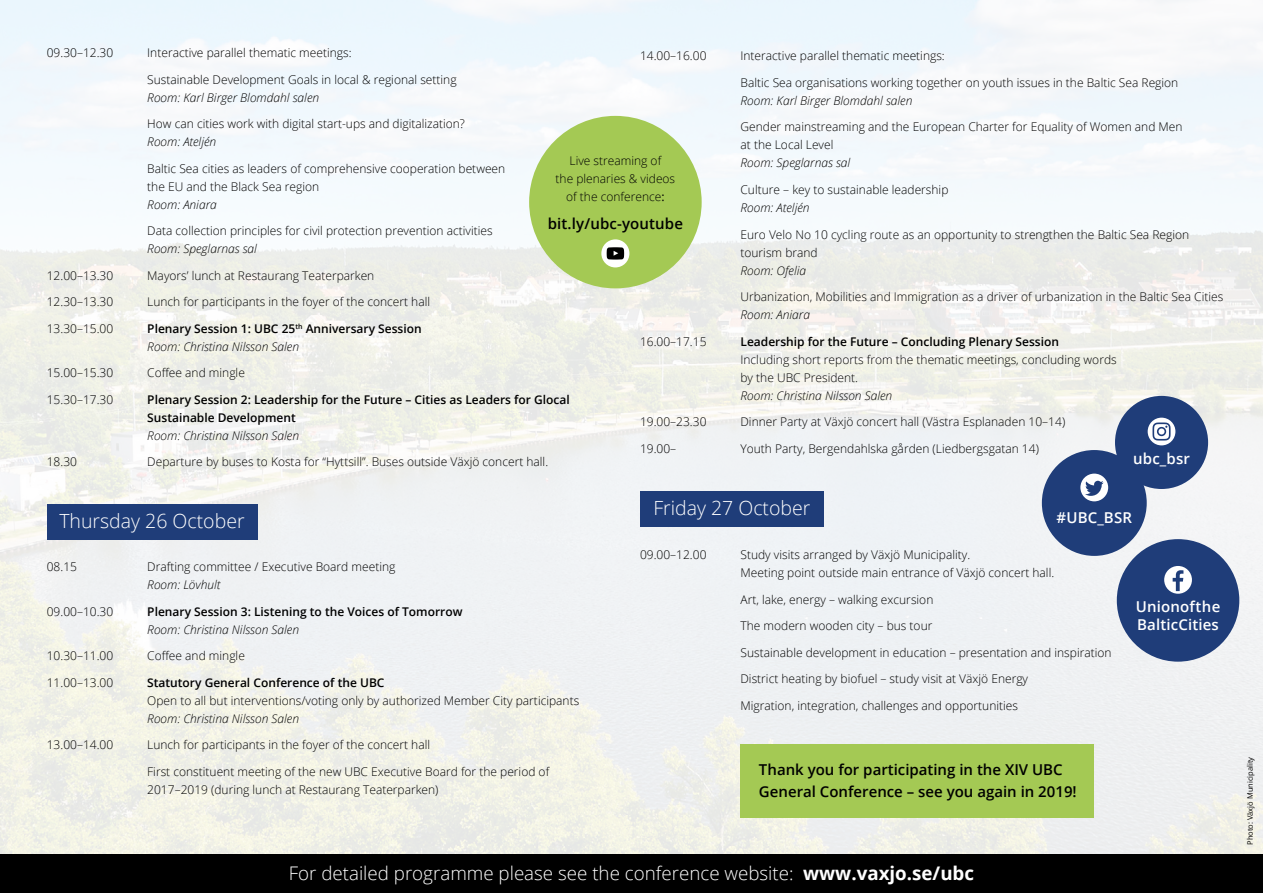
<style>
.page{position:relative;width:1263px;height:893px;background:#fff}
.page>*{position:absolute;margin:0;border:0;box-sizing:border-box;transform-origin:0 0}
.t1{font:300 19.5px "Open Sans";color:#fff}
.t2{font:300 18.75px "Open Sans";color:#fff}
.t3{font:600 15px/22.5px "Open Sans";color:#000}
.t4{font:600 15px/18px "Open Sans";letter-spacing:.01em;color:#fff}
.t5{font:300 12px/18px "Open Sans";color:#000}
.t6{font:600 12px/18px "Open Sans";color:#000}
.t7{font:italic 300 12px "Open Sans";color:#000}
.t8{font:7.5px "Open Sans";color:#000}
.s1{font-weight:300;font-style:italic}
.s2{font-weight:400}
.s3{font-weight:700}
</style>
<div class="page">
<img style="left:0;top:0;width:1263px;height:855px">
<div style="left:640px;top:491px;width:184px;height:35px;background:#1f3d79"></div>
<div style="left:47px;top:504px;width:210px;height:35px;background:#1f3d79"></div>
<div style="left:0;top:855px;width:1263px;height:38px;background:#000"></div>
<div style="left:740px;top:745px;width:354px;height:73px;background:#a4c954"></div>
<div style="left:529px;top:116px;width:173px;height:172px;background:#a4c954;border-radius:50%"></div>
<div style="left:601px;top:239px;width:28px;height:28px;background:#fff;border-radius:50%"></div>
<svg style="left:607px;top:247px;width:17px;height:13px"></svg>
<div style="left:1117px;top:539px;width:122px;height:123px;background:#1f3d79;border-radius:50%"></div>
<div style="left:1164px;top:566px;width:28px;height:28px;background:#fff;border-radius:50%"></div>
<svg style="left:1173px;top:570px;width:10px;height:21px"></svg>
<div style="left:1042px;top:450px;width:105px;height:106px;background:#1f3d79;border-radius:50%"></div>
<div style="left:1080px;top:474px;width:28px;height:27px;background:#fff;border-radius:50%"></div>
<svg style="left:1085px;top:481px;width:18px;height:15px"></svg>
<div style="left:1115px;top:396px;width:93px;height:93px;background:#1f3d79;border-radius:50%"></div>
<div style="left:1148px;top:418px;width:27px;height:27px;background:#fff;border-radius:50%"></div>
<svg style="left:1152px;top:422px;width:18px;height:19px"></svg>
<p class="t5" style="left:47px;top:43px;width:68px">09.30–12.30</p>
<p class="t5" style="left:147px;top:43px;width:206px">Interactive parallel thematic meetings:</p>
<p class="t5" style="left:147px;top:70px;width:311px">Sustainable Development Goals in local &amp; regional setting</p>
<p class="t7" style="left:147px;top:89px;width:173px">Room: Karl Birger Blomdahl salen</p>
<p class="t5" style="left:147px;top:114px;width:319px">How can cities work with digital start-ups and digitalization?</p>
<p class="t7" style="left:147px;top:133px;width:71px">Room: Ateljén</p>
<p class="t5" style="left:147px;top:159px;width:359px">Baltic Sea cities as leaders of comprehensive cooperation between the EU and the Black Sea region</p>
<p class="t7" style="left:147px;top:196px;width:71px">Room: Aniara</p>
<p class="t5" style="left:147px;top:221px;width:347px">Data collection principles for civil protection prevention activities</p>
<p class="t7" style="left:147px;top:240px;width:111px">Room: Speglarnas sal</p>
<p class="t5" style="left:47px;top:266px;width:68px">12.00–13.30</p>
<p class="t5" style="left:147px;top:266px;width:229px">Mayors’ lunch at Restaurang Teaterparken</p>
<p class="t5" style="left:47px;top:292px;width:68px">12.30–13.30</p>
<p class="t5" style="left:147px;top:292px;width:284px">Lunch for participants in the foyer of the concert hall</p>
<p class="t5" style="left:47px;top:319px;width:68px">13.30–15.00</p>
<p class="t6" style="left:147px;top:319px;width:276px">Plenary Session 1: UBC 25<sup>th</sup> Anniversary Session<br><span class="s1">Room: Christina Nilsson Salen</span></p>
<p class="t5" style="left:47px;top:363px;width:68px">15.00–15.30</p>
<p class="t5" style="left:147px;top:363px;width:99px">Coffee and mingle</p>
<p class="t5" style="left:47px;top:390px;width:68px">15.30–17.30</p>
<p class="t6" style="left:147px;top:390px;width:424px">Plenary Session 2: Leadership for the Future – Cities as Leaders for Glocal<br>Sustainable Development</p>
<p class="t7" style="left:147px;top:427px;width:153px">Room: Christina Nilsson Salen</p>
<p class="t5" style="left:47px;top:452px;width:32px">18.30</p>
<p class="t5" style="left:147px;top:452px;width:402px">Departure by buses to Kosta for “Hyttsill”. Buses outside Växjö concert hall.</p>
<p class="t5" style="left:640px;top:47px;width:68px">14.00–16.00</p>
<p class="t5" style="left:740px;top:47px;width:206px">Interactive parallel thematic meetings:</p>
<p class="t5" style="left:740px;top:73px;width:439px">Baltic Sea organisations working together on youth issues in the Baltic Sea Region</p>
<p class="t7" style="left:740px;top:92px;width:173px">Room: Karl Birger Blomdahl salen</p>
<p class="t5" style="left:740px;top:118px;width:444px">Gender mainstreaming and the European Charter for Equality of Women and Men at the Local Level</p>
<p class="t7" style="left:740px;top:155px;width:111px">Room: Speglarnas sal</p>
<p class="t5" style="left:740px;top:180px;width:209px">Culture – key to sustainable leadership</p>
<p class="t7" style="left:740px;top:199px;width:71px">Room: Ateljén</p>
<p class="t5" style="left:740px;top:225px;width:450px">Euro Velo No 10 cycling route as an opportunity to strengthen the Baltic Sea Region tourism brand</p>
<p class="t7" style="left:740px;top:262px;width:67px">Room: Ofelia</p>
<p class="t5" style="left:740px;top:287px;width:484px">Urbanization, Mobilities and Immigration as a driver of urbanization in the Baltic Sea Cities</p>
<p class="t7" style="left:740px;top:306px;width:71px">Room: Aniara</p>
<p class="t5" style="left:640px;top:332px;width:68px">16.00–17.15</p>
<p class="t6" style="left:740px;top:332px;width:320px">Leadership for the Future – Concluding Plenary Session</p>
<p class="t5" style="left:740px;top:350px;width:378px">Including short reports from the thematic meetings, concluding words by the UBC President.</p>
<p class="t7" style="left:740px;top:387px;width:153px">Room: Christina Nilsson Salen</p>
<p class="t5" style="left:640px;top:412px;width:68px">19.00–23.30</p>
<p class="t5" style="left:740px;top:412px;width:326px">Dinner Party at Växjö concert hall (Västra Esplanaden 10–14)</p>
<p class="t5" style="left:640px;top:439px;width:38px">19.00–</p>
<p class="t5" style="left:740px;top:439px;width:300px">Youth Party, Bergendahlska gården (Liedbergsgatan 14)</p>
<p class="t5" style="left:556px;top:151px;width:121px;text-align:center">Live streaming of<br>the plenaries &amp; videos of the conference<span class="s2">:</span></p>
<p class="t3" style="left:548px;top:211px;width:137px">bit.ly/ubc-youtube</p>
<p class="t4" style="left:1133px;top:449px;width:58px">ubc_bsr</p>
<h1 class="t1" style="left:59px;top:508px;width:187px">Thursday 26 October</h1>
<p class="t5" style="left:47px;top:557px;width:32px">08.15</p>
<p class="t5" style="left:147px;top:557px;width:250px">Drafting committee / Executive Board meeting</p>
<p class="t7" style="left:147px;top:577px;width:75px">Room: Lövhult</p>
<p class="t5" style="left:47px;top:602px;width:68px">09.00–10.30</p>
<p class="t6" style="left:147px;top:602px;width:317px">Plenary Session 3: Listening to the Voices of Tomorrow</p>
<p class="t7" style="left:147px;top:621px;width:153px">Room: Christina Nilsson Salen</p>
<p class="t5" style="left:47px;top:646px;width:68px">10.30–11.00</p>
<p class="t5" style="left:147px;top:646px;width:99px">Coffee and mingle</p>
<p class="t5" style="left:47px;top:673px;width:68px">11.00–13.00</p>
<p class="t6" style="left:147px;top:673px;width:239px">Statutory General Conference of the UBC</p>
<p class="t5" style="left:147px;top:691px;width:433px">Open to all but interventions/voting only by authorized Member City participants</p>
<p class="t7" style="left:147px;top:710px;width:153px">Room: Christina Nilsson Salen</p>
<p class="t5" style="left:47px;top:735px;width:68px">13.00–14.00</p>
<p class="t5" style="left:147px;top:735px;width:284px">Lunch for participants in the foyer of the concert hall</p>
<p class="t5" style="left:147px;top:762px;width:403px">First constituent meeting of the new UBC Executive Board for the period of<br>2017–2019 (during lunch at Restaurang Teaterparken)</p>
<h1 class="t1" style="left:653px;top:495px;width:159px">Friday 27 October</h1>
<p class="t4" style="left:1056px;top:508px;width:77px">#UBC_BSR</p>
<p class="t5" style="left:640px;top:546px;width:68px">09.00–12.00</p>
<p class="t5" style="left:740px;top:546px;width:315px">Study visits arranged by Växjö Municipality.<br>Meeting point outside main entrance of Växjö concert hall.</p>
<p class="t5" style="left:740px;top:590px;width:194px">Art, lake, energy – walking excursion</p>
<p class="t5" style="left:740px;top:617px;width:193px">The modern wooden city – bus tour</p>
<p class="t5" style="left:740px;top:643px;width:373px">Sustainable development in education – presentation and inspiration</p>
<p class="t5" style="left:740px;top:670px;width:289px">District heating by biofuel – study visit at Växjö Energy</p>
<p class="t5" style="left:740px;top:696px;width:279px">Migration, integration, challenges and opportunities</p>
<p class="t3" style="left:759px;top:758px;width:319px">Thank you for participating in the XIV UBC<br>General Conference – see you again in 2019!</p>
<p class="t4" style="left:1136px;top:597px;width:86px">Unionofthe<br>BalticCities</p>
<h2 class="t2" style="left:289px;top:860px;width:687px">For detailed programme please see the conference website: <span class="s3">www.vaxjo.se/ubc</span></h2>
<p class="t8" style="left:1245px;top:845px;width:90px;rotate:-90deg">Photo: Växjö Municipality</p>
</div>
